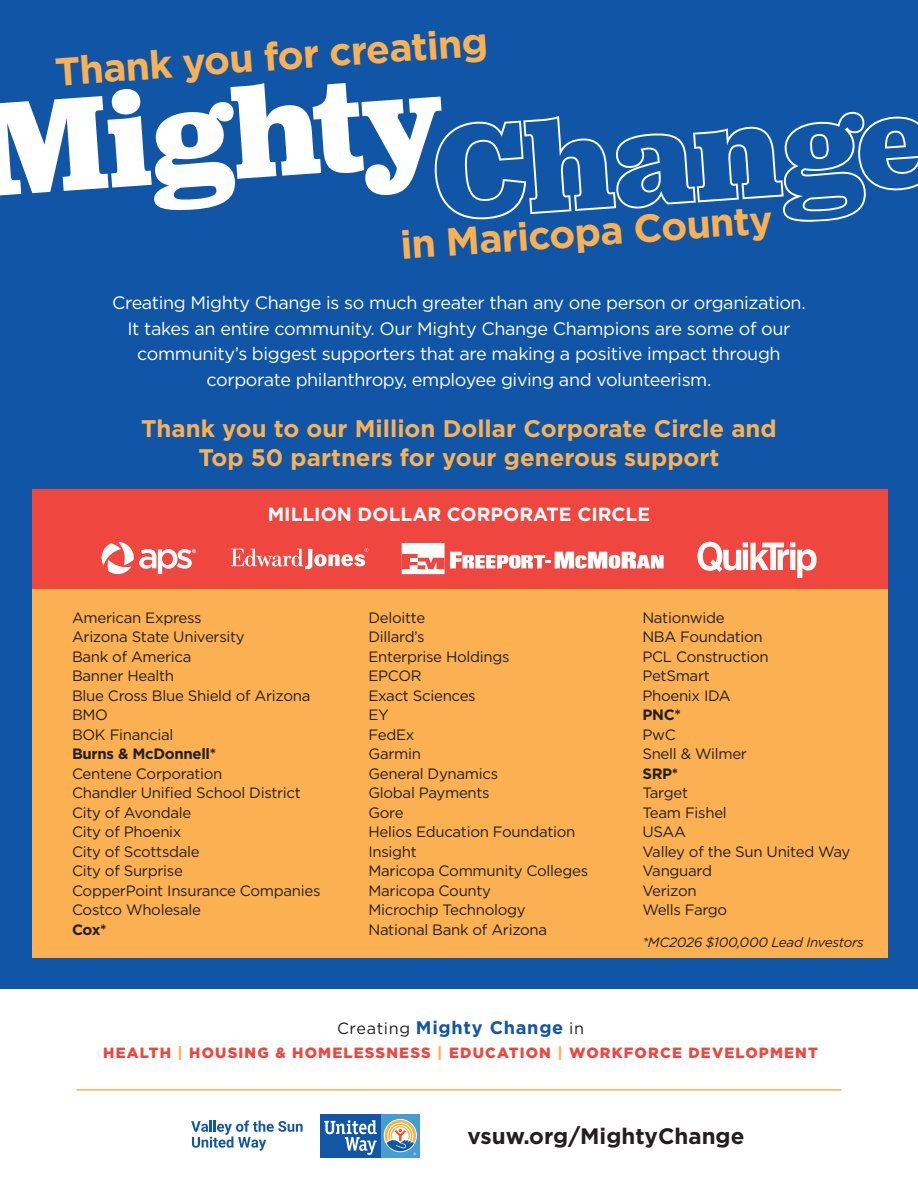
<style>
.page{position:relative;width:918px;height:1188px;background:#fff}
.page>*{position:absolute;margin:0;border:0;box-sizing:border-box;transform-origin:0 0}
.t1{font:700 39.3px "Gotham";color:#fbb152}
.t2{font:700 24px/28.8px "Gotham";color:#fbb152;text-align:center}
.t3{font:700 22.35px "Gotham";color:#231f20}
.t4{font:700 19.05px "Gotham";color:#fff}
.t5{font:700 18.15px "Gotham";letter-spacing:.04em;color:#1156a6}
.t6{font:18px/25.5px "Gotham";letter-spacing:-.02em;color:#fff;text-align:center}
.t7{font:15px "Gotham";letter-spacing:-.02em;color:#231f20}
.t8{font:700 15px "Gotham";letter-spacing:-.02em;color:#231f20}
.t9{font:900 14.85px "Gotham";letter-spacing:.08em;color:#ef473f}
.t10{font:italic 13.5px "Gotham";letter-spacing:-.02em;color:#231f20}
.s1{font-weight:400;font-size:16.2px;color:#231f20}
.s2{color:#fbb152}
</style>
<div class="page">
<div style="left:0;top:0;width:918px;height:988px;background:#1156a6"></div>
<div style="left:32px;top:548px;width:856px;height:572px;background:#fbb152"></div>
<div style="left:32px;top:490px;width:856px;height:99px;background:#ef473f"></div>
<svg style="left:0;top:83px;width:918px;height:139px"></svg>
<div style="left:0;top:988px;width:918px;height:200px;background:#fff"></div>
<svg style="left:101px;top:542px;width:95px;height:33px"></svg>
<svg style="left:231px;top:548px;width:137px;height:21px"></svg>
<svg style="left:402px;top:543px;width:262px;height:31px"></svg>
<svg style="left:698px;top:542px;width:119px;height:36px"></svg>
<hr style="left:77px;top:1089px;width:764px;height:2px;background:#fbb152">
<div style="left:381px;top:1114px;width:39px;height:43px;background:#469dd1"></div>
<div style="left:320px;top:1114px;width:61px;height:43px;background:#1157a6"></div>
<svg style="left:384px;top:1119px;width:33px;height:33px"></svg>
<svg style="left:324px;top:1120px;width:53px;height:35px"></svg>
<svg style="left:385px;top:1120px;width:31px;height:35px"></svg>
<svg style="left:191px;top:1120px;width:112px;height:31px"></svg>
<div style="left:0;top:958px;width:918px;height:30px;background:#1156a6"></div>
<p class="t1" style="left:53px;top:46px;width:435px;rotate:-4deg">Thank you for creating</p>
<p class="t1" style="left:399px;top:219px;width:375px;rotate:-4deg">in Maricopa County</p>
<p class="t6" style="left:112px;top:290px;width:695px">Creating Mighty Change is so much greater than any one person or organization.<br>It takes an entire community. Our Mighty Change Champions are some of our community’s biggest supporters that are making a positive impact through corporate philanthropy, employee giving and volunteerism.</p>
<p class="t2" style="left:141px;top:414px;width:637px">Thank you to our Million Dollar Corporate Circle and<br>Top 50 partners for your generous support</p>
<p class="t4" style="left:268px;top:502px;width:384px">MILLION DOLLAR CORPORATE CIRCLE</p>
<p class="t7" style="left:72px;top:608px;width:131px">American Express</p>
<p class="t7" style="left:72px;top:627px;width:174px">Arizona State University</p>
<p class="t7" style="left:72px;top:647px;width:121px">Bank of America</p>
<p class="t7" style="left:72px;top:666px;width:104px">Banner Health</p>
<p class="t7" style="left:72px;top:686px;width:240px">Blue Cross Blue Shield of Arizona</p>
<p class="t7" style="left:72px;top:705px;width:37px">BMO</p>
<p class="t7" style="left:72px;top:725px;width:103px">BOK Financial</p>
<p class="t8" style="left:72px;top:744px;width:146px">Burns &amp; McDonnell*</p>
<p class="t7" style="left:72px;top:764px;width:152px">Centene Corporation</p>
<p class="t7" style="left:72px;top:783px;width:230px">Chandler Unified School District</p>
<p class="t7" style="left:72px;top:803px;width:121px">City of Avondale</p>
<p class="t7" style="left:72px;top:822px;width:111px">City of Phoenix</p>
<p class="t7" style="left:72px;top:842px;width:129px">City of Scottsdale</p>
<p class="t7" style="left:72px;top:861px;width:112px">City of Surprise</p>
<p class="t7" style="left:72px;top:881px;width:250px">CopperPoint Insurance Companies</p>
<p class="t7" style="left:72px;top:900px;width:130px">Costco Wholesale</p>
<p class="t8" style="left:72px;top:919px;width:36px">Cox*</p>
<p class="t7" style="left:368px;top:608px;width:58px">Deloitte</p>
<p class="t7" style="left:368px;top:627px;width:58px">Dillard’s</p>
<p class="t7" style="left:368px;top:647px;width:143px">Enterprise Holdings</p>
<p class="t7" style="left:368px;top:666px;width:55px">EPCOR</p>
<p class="t7" style="left:368px;top:686px;width:109px">Exact Sciences</p>
<p class="t7" style="left:368px;top:705px;width:22px">EY</p>
<p class="t7" style="left:368px;top:725px;width:47px">FedEx</p>
<p class="t7" style="left:368px;top:744px;width:54px">Garmin</p>
<p class="t7" style="left:368px;top:764px;width:131px">General Dynamics</p>
<p class="t7" style="left:368px;top:783px;width:123px">Global Payments</p>
<p class="t7" style="left:368px;top:803px;width:37px">Gore</p>
<p class="t7" style="left:368px;top:822px;width:209px">Helios Education Foundation</p>
<p class="t7" style="left:368px;top:842px;width:50px">Insight</p>
<p class="t7" style="left:368px;top:861px;width:221px">Maricopa Community Colleges</p>
<p class="t7" style="left:368px;top:881px;width:124px">Maricopa County</p>
<p class="t7" style="left:368px;top:900px;width:159px">Microchip Technology</p>
<p class="t7" style="left:368px;top:920px;width:180px">National Bank of Arizona</p>
<p class="t7" style="left:642px;top:608px;width:84px">Nationwide</p>
<p class="t7" style="left:642px;top:627px;width:122px">NBA Foundation</p>
<p class="t7" style="left:642px;top:647px;width:128px">PCL Construction</p>
<p class="t7" style="left:642px;top:666px;width:69px">PetSmart</p>
<p class="t7" style="left:642px;top:686px;width:90px">Phoenix IDA</p>
<p class="t8" style="left:642px;top:705px;width:40px">PNC*</p>
<p class="t7" style="left:642px;top:725px;width:35px">PwC</p>
<p class="t7" style="left:642px;top:744px;width:106px">Snell &amp; Wilmer</p>
<p class="t8" style="left:642px;top:763px;width:38px">SRP*</p>
<p class="t7" style="left:642px;top:783px;width:47px">Target</p>
<p class="t7" style="left:642px;top:803px;width:86px">Team Fishel</p>
<p class="t7" style="left:642px;top:822px;width:45px">USAA</p>
<p class="t7" style="left:642px;top:842px;width:210px">Valley of the Sun United Way</p>
<p class="t7" style="left:642px;top:861px;width:71px">Vanguard</p>
<p class="t7" style="left:642px;top:881px;width:56px">Verizon</p>
<p class="t7" style="left:642px;top:900px;width:86px">Wells Fargo</p>
<p class="t10" style="left:642px;top:933px;width:223px">*MC2026 $100,000 Lead Investors</p>
<p class="t5" style="left:337px;top:1016px;width:249px"><span class="s1">Creating</span> Mighty Change <span class="s1">in</span></p>
<p class="t9" style="left:103px;top:1043px;width:716px">HEALTH <span class="s2">|</span> HOUSING &amp; HOMELESSNESS <span class="s2">|</span> EDUCATION <span class="s2">|</span> WORKFORCE DEVELOPMENT</p>
<p class="t3" style="left:468px;top:1121px;width:278px">vsuw.org/MightyChange</p>
</div>
